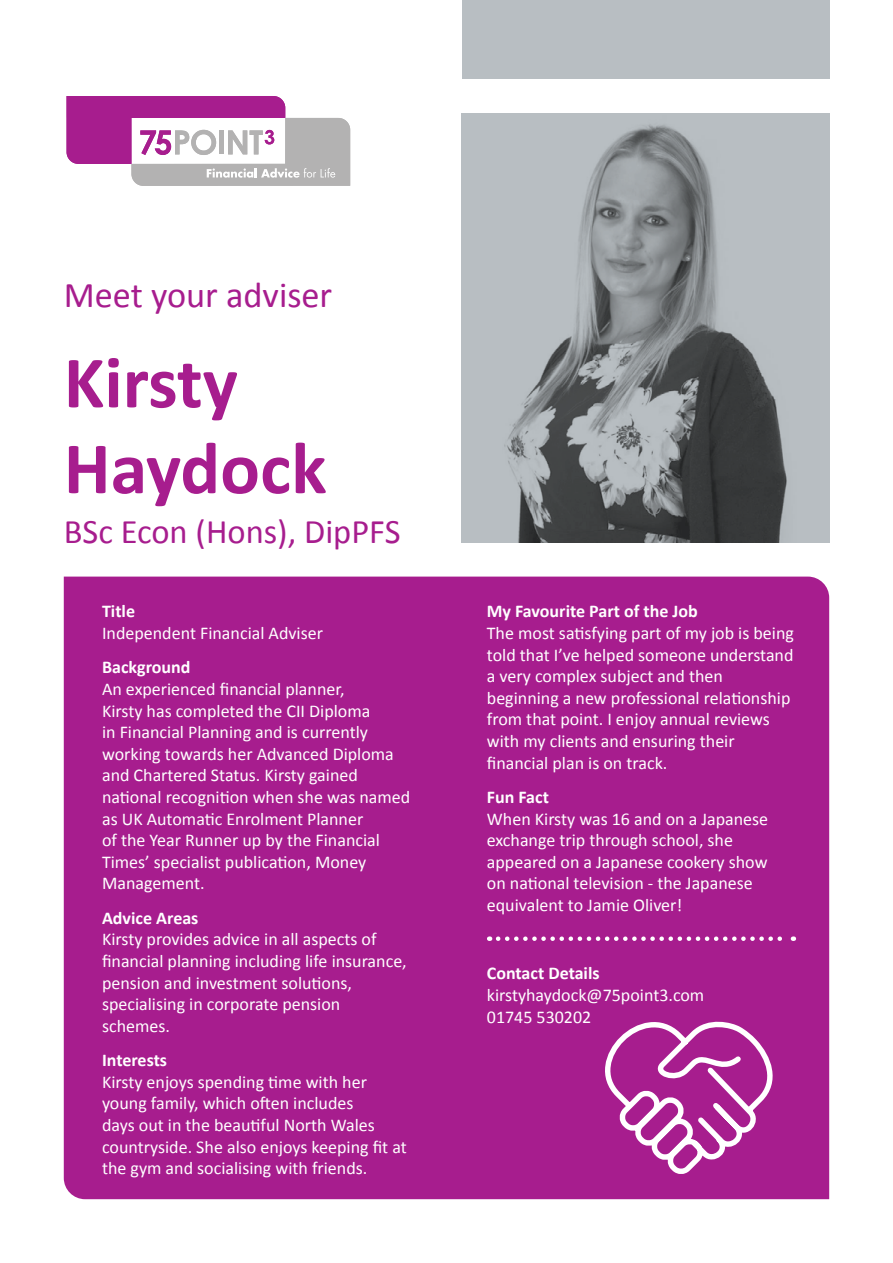
<style>
.page{position:relative;width:893px;height:1263px;background:#fff}
.page>*{position:absolute;margin:0;border:0;box-sizing:border-box;transform-origin:0 0}
.t1{font:700 74.25px/85.8px "Calibri";color:#a71d8e}
.t2{font:36.3px "Calibri";color:#a71d8e}
.t3{font:34.5px "Calibri";color:#a71d8e}
.t4{font:18px/21.6px "Calibri";color:#fff}
.t5{font:700 18px "Calibri";color:#fff}
</style>
<div class="page">
<img style="left:462px;top:113px;width:367px;height:430px">
<div style="left:64px;top:577px;width:765px;height:622px;background:#a71d8e"></div>
<svg style="left:498px;top:936px;width:296px;height:5px"></svg>
<div style="left:462px;top:0;width:367px;height:79px;background:#b8bec2"></div>
<svg style="left:67px;top:96px;width:283px;height:90px"></svg>
<svg style="left:586px;top:1001px;width:199px;height:177px;background:#b43f9f"></svg>
<h2 class="t2" style="left:64px;top:272px;width:270px">Meet your adviser</h2>
<h1 class="t1" style="left:64px;top:340px;width:264px">Kirsty<br>Haydock</h1>
<h3 class="t3" style="left:64px;top:509px;width:338px">BSc Econ (Hons), DipPFS</h3>
<p class="t5" style="left:102px;top:600px;width:35px">Title</p>
<p class="t4" style="left:102px;top:622px;width:222px">Independent Financial Adviser</p>
<p class="t5" style="left:102px;top:656px;width:90px">Background</p>
<p class="t4" style="left:102px;top:678px;width:310px">An experienced financial planner,<br>Kirsty has completed the CII Diploma<br>in Financial Planning and is currently working towards her Advanced Diploma and Chartered Status. Kirsty gained national recognition when she was named as UK Automatic Enrolment Planner<br>of the Year Runner up by the Financial Times’ specialist publication, Money Management.</p>
<p class="t5" style="left:102px;top:906px;width:98px">Advice Areas</p>
<p class="t4" style="left:102px;top:928px;width:306px">Kirsty provides advice in all aspects of financial planning including life insurance, pension and investment solutions, specialising in corporate pension schemes.</p>
<p class="t5" style="left:102px;top:1048px;width:67px">Interests</p>
<p class="t4" style="left:102px;top:1071px;width:306px">Kirsty enjoys spending time with her young family, which often includes<br>days out in the beautiful North Wales countryside. She also enjoys keeping fit at the gym and socialising with friends.</p>
<p class="t5" style="left:487px;top:600px;width:212px">My Favourite Part of the Job</p>
<p class="t4" style="left:487px;top:622px;width:309px">The most satisfying part of my job is being told that I’ve helped someone understand a very complex subject and then beginning a new professional relationship from that point. I enjoy annual reviews with my clients and ensuring their financial plan is on track.</p>
<p class="t5" style="left:487px;top:785px;width:64px">Fun Fact</p>
<p class="t4" style="left:487px;top:808px;width:283px">When Kirsty was 16 and on a Japanese exchange trip through school, she appeared on a Japanese cookery show on national television - the Japanese equivalent to Jamie Oliver!</p>
<p class="t5" style="left:487px;top:962px;width:114px">Contact Details</p>
<p class="t4" style="left:487px;top:984px;width:219px">kirstyhaydock@75point3.com<br>01745 530202</p>
</div>
